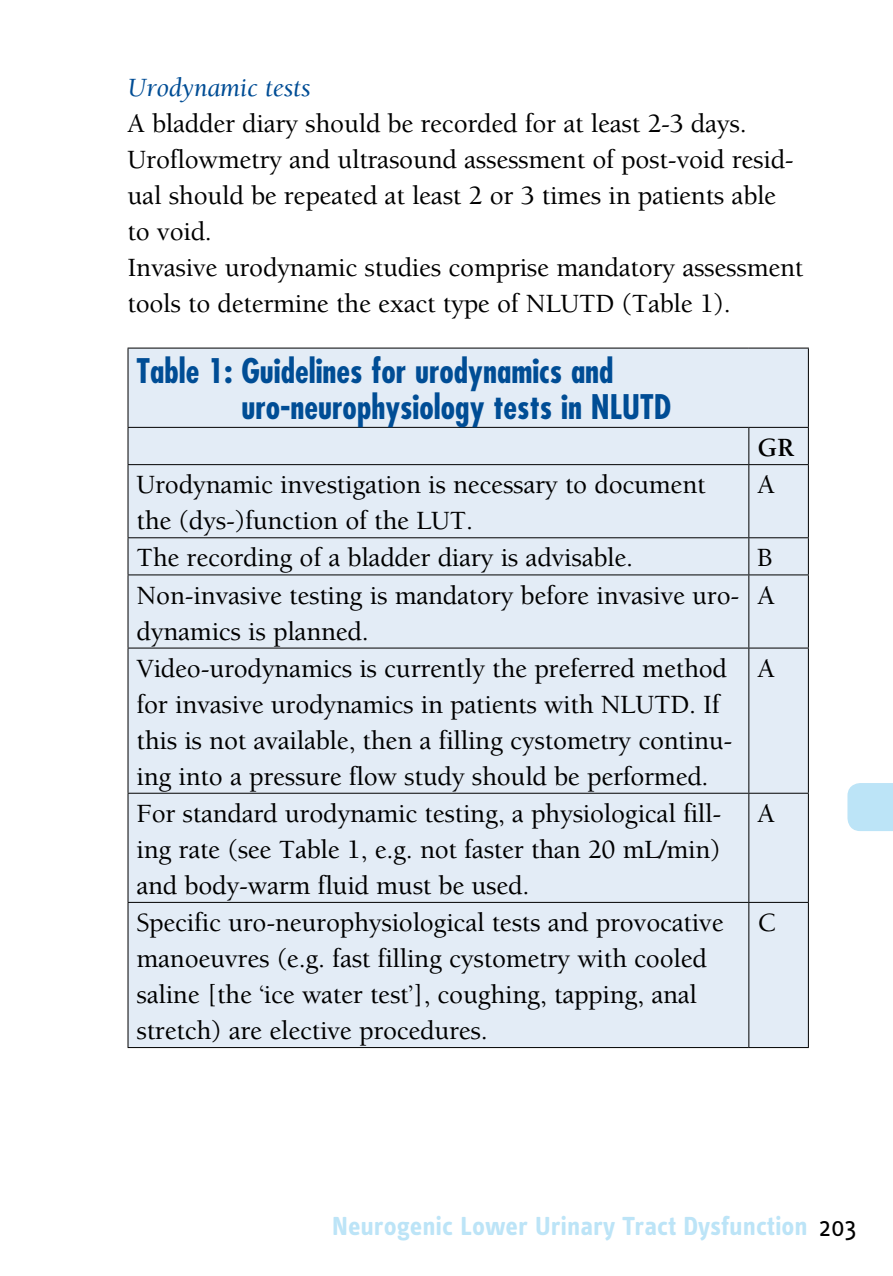
<style>
.page{position:relative;width:893px;height:1276px;background:#fff}
.page>*{position:absolute;margin:0;border:0;box-sizing:border-box;transform-origin:0 0}
.t1{font:700 condensed 33px/36px "Futura";color:#004d95}
.t2{font:500 27px/36px "Berkeley";letter-spacing:-.01em;color:#000}
.t3{font:700 27px "Info Text";color:#bce4f7}
.t4{font:italic 27px "Berkeley";letter-spacing:-.01em;color:#004d95}
.t5{font:700 27px "Berkeley";color:#000}
.s1{font-weight:400;color:#000}
</style>
<div class="page">
<div style="left:847px;top:783px;width:46px;height:48px;background:#bce4f7"></div>
<div style="left:129px;top:348px;width:679px;height:699px;background:#e3ecf6"></div>
<hr style="left:127px;top:428px;width:2px;height:36px;background:#000">
<hr style="left:748px;top:428px;width:1px;height:36px;background:#000">
<hr style="left:808px;top:428px;width:1px;height:36px;background:#000">
<hr style="left:128px;top:464px;width:621px;height:1px;background:#000">
<hr style="left:127px;top:465px;width:2px;height:72px;background:#000">
<hr style="left:749px;top:464px;width:60px;height:1px;background:#000">
<hr style="left:748px;top:465px;width:1px;height:72px;background:#000">
<hr style="left:808px;top:465px;width:1px;height:72px;background:#000">
<hr style="left:128px;top:537px;width:621px;height:1px;background:#000">
<hr style="left:127px;top:538px;width:2px;height:36px;background:#000">
<hr style="left:749px;top:537px;width:60px;height:1px;background:#000">
<hr style="left:748px;top:538px;width:1px;height:36px;background:#000">
<hr style="left:808px;top:538px;width:1px;height:36px;background:#000">
<hr style="left:128px;top:574px;width:621px;height:1px;background:#000">
<hr style="left:127px;top:575px;width:2px;height:72px;background:#000">
<hr style="left:749px;top:574px;width:60px;height:1px;background:#000">
<hr style="left:748px;top:575px;width:1px;height:72px;background:#000">
<hr style="left:808px;top:575px;width:1px;height:72px;background:#000">
<hr style="left:128px;top:647px;width:621px;height:1px;background:#000">
<hr style="left:127px;top:648px;width:2px;height:145px;background:#000">
<hr style="left:749px;top:647px;width:60px;height:1px;background:#000">
<hr style="left:748px;top:648px;width:1px;height:145px;background:#000">
<hr style="left:808px;top:648px;width:1px;height:145px;background:#000">
<hr style="left:128px;top:792px;width:621px;height:1px;background:#000">
<hr style="left:127px;top:793px;width:2px;height:109px;background:#000">
<hr style="left:749px;top:792px;width:60px;height:1px;background:#000">
<hr style="left:748px;top:793px;width:1px;height:109px;background:#000">
<hr style="left:808px;top:793px;width:1px;height:109px;background:#000">
<hr style="left:128px;top:902px;width:621px;height:1px;background:#000">
<hr style="left:127px;top:903px;width:2px;height:144px;background:#000">
<hr style="left:749px;top:902px;width:60px;height:1px;background:#000">
<hr style="left:748px;top:903px;width:1px;height:144px;background:#000">
<hr style="left:808px;top:903px;width:1px;height:144px;background:#000">
<hr style="left:128px;top:1047px;width:621px;height:1px;background:#000">
<hr style="left:749px;top:1047px;width:60px;height:1px;background:#000">
<hr style="left:128px;top:347px;width:621px;height:1px;background:#000">
<hr style="left:127px;top:348px;width:2px;height:79px;background:#000">
<hr style="left:749px;top:347px;width:60px;height:1px;background:#000">
<hr style="left:808px;top:348px;width:1px;height:79px;background:#000">
<hr style="left:128px;top:427px;width:621px;height:1px;background:#000">
<hr style="left:749px;top:427px;width:60px;height:1px;background:#000">
<p class="t4" style="left:128px;top:73px;width:185px">Urodynamic tests</p>
<p class="t2" style="left:128px;top:106px;width:677px">A bladder diary should be recorded for at least 2-3 days.<br>Uroflowmetry and ultrasound assessment of post-void resid&shy;ual should be repeated at least 2 or 3 times in patients able to void.<br>Invasive urodynamic studies comprise mandatory assessment tools to determine the exact type of NLUTD (Table 1).</p>
<p class="t1" style="left:241px;top:352px;width:429px;text-indent:-105px">Table 1: Guidelines for urodynamics and uro-neurophysiology tests in NLUTD</p>
<p class="t5" style="left:757px;top:433px;width:38px">GR</p>
<p class="t2" style="left:137px;top:467px;width:571px">Urodynamic investigation is necessary to document the (dys-)function of the LUT.</p>
<p class="t2" style="left:757px;top:467px;width:19px">A</p>
<p class="t2" style="left:137px;top:540px;width:498px">The recording of a bladder diary is advisable.</p>
<p class="t2" style="left:757px;top:540px;width:16px">B</p>
<p class="t2" style="left:137px;top:577px;width:604px">Non-invasive testing is mandatory before invasive uro&shy;dynamics is planned.</p>
<p class="t2" style="left:757px;top:577px;width:19px">A</p>
<p class="t2" style="left:137px;top:651px;width:597px">Video-urodynamics is currently the preferred method for invasive urodynamics in patients with NLUTD. If this is not available, then a filling cystometry continu&shy;ing into a pressure flow study should be performed.</p>
<p class="t2" style="left:757px;top:651px;width:19px">A</p>
<p class="t2" style="left:137px;top:796px;width:586px;text-align:justify">For standard urodynamic testing, a physiological fill&shy;ing rate (see Table 1, e.g. not faster than 20 mL/min) and body-warm fluid must be used.</p>
<p class="t2" style="left:757px;top:796px;width:19px">A</p>
<p class="t2" style="left:137px;top:905px;width:589px">Specific uro-neurophysiological tests and provocative manoeuvres (e.g. fast filling cystometry with cooled saline [the ‘ice water test’], coughing, tapping, anal stretch) are elective procedures.</p>
<p class="t2" style="left:757px;top:905px;width:20px">C</p>
<p class="t3" style="left:332px;top:1210px;width:526px">Neurogenic Lower Urinary Tract Dysfunction <span class="s1">203</span></p>
</div>
